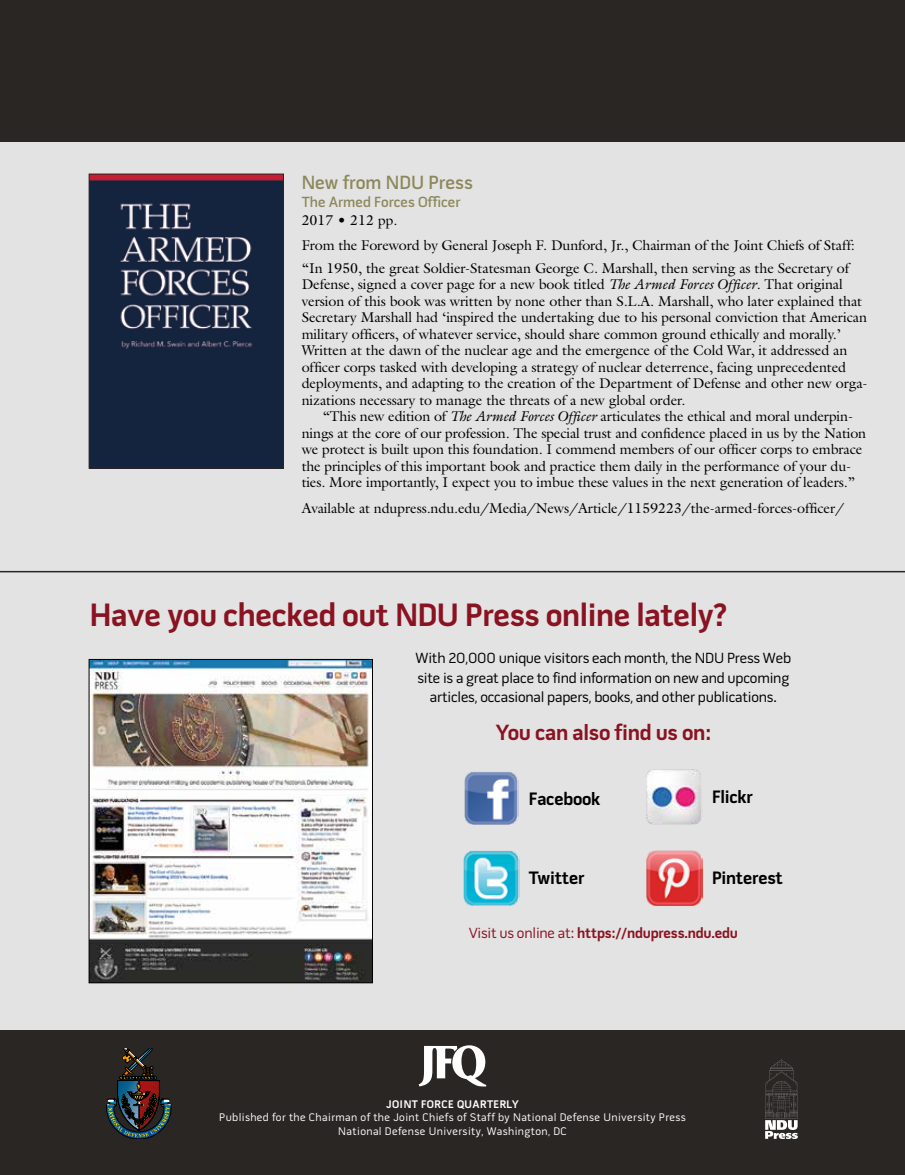
<style>
.page{position:relative;width:905px;height:1175px;background:#fff}
.page>*{position:absolute;margin:0;border:0;box-sizing:border-box;transform-origin:0 0}
.t1{font:700 33px "Pill Gothic 600 mg";letter-spacing:-.01em;color:#891321}
.t2{font:700 22.5px "Pill Gothic 600 mg";letter-spacing:-.01em;color:#891321}
.t3{font:600 19.5px "Pill Gothic 600 mg";color:#8d885b}
.t4{font:700 18.3px "Pill Gothic 600 mg";letter-spacing:-.01em;color:#000}
.t5{font:15px/19.5px "Pill Gothic 600 mg";letter-spacing:-.01em;color:#000;text-align:center}
.t6{font:700 15px "Pill Gothic 600 mg";letter-spacing:-.01em;color:#891321}
.t7{font:600 15px "Pill Gothic 600 mg";color:#8d885b}
.t8{font:14.25px/16.5px "Galliard Std";letter-spacing:-.005em;color:#000}
.t9{font:11.25px/13.5px "Pill Gothic 600 mg";letter-spacing:.035em;color:#fff;text-align:center}
.t10{font:700 11.25px "Pill Gothic 600 mg";letter-spacing:.035em;color:#fff}
.s1{font-style:italic}
.s2{font-weight:400}
</style>
<div class="page">
<div style="left:0;top:118px;width:904px;height:1014px;background:#e4e3e3"></div>
<div style="left:0;top:1030px;width:904px;height:144px;background:#292624"></div>
<div style="left:0;top:0;width:904px;height:141px;background:#292624"></div>
<svg style="left:418px;top:1045px;width:68px;height:41px"></svg>
<hr style="left:107px;top:1138px;width:64px;height:1px;background:#00468f">
<img style="left:107px;top:1048px;width:64px;height:90px">
<svg style="left:765px;top:1059px;width:33px;height:80px"></svg>
<hr style="left:0;top:571px;width:904px;height:1px;background:#292624">
<img style="left:91px;top:661px;width:279px;height:320px">
<div style="left:89px;top:659px;width:283px;height:324px;border:1px solid #000"></div>
<img style="left:464px;top:772px;width:54px;height:53px">
<img style="left:646px;top:769px;width:55px;height:55px">
<img style="left:463px;top:850px;width:56px;height:56px">
<img style="left:646px;top:850px;width:56px;height:56px">
<img style="left:91px;top:176px;width:191px;height:290px">
<div style="left:89px;top:174px;width:195px;height:294px;border:1px solid #292624"></div>
<h3 class="t3" style="left:302px;top:174px;width:173px">New from NDU Press</h3>
<p class="t7" style="left:302px;top:195px;width:160px">The Armed Forces Officer</p>
<p class="t8" style="left:302px;top:207px;width:554px;line-height:25.5px">2017 • 212 pp.<br>From the Foreword by General Joseph F. Dunford, Jr., Chairman of the Joint Chiefs of Staff:</p>
<p class="t8" style="left:302px;top:259px;width:567px">“In 1950, the great Soldier-Statesman George C. Marshall, then serving as the Secretary of Defense, signed a cover page for a new book titled <span class="s1">The Armed Forces Officer</span>. That original version of this book was written by none other than S.L.A. Marshall, who later explained that Secretary Marshall had ‘inspired the undertaking due to his personal conviction that American military officers, of whatever service, should share common ground ethically and morally.’ Written at the dawn of the nuclear age and the emergence of the Cold War, it addressed an officer corps tasked with developing a strategy of nuclear deterrence, facing unprecedented deployments, and adapting to the creation of the Department of Defense and other new orga&shy;nizations necessary to manage the threats of a new global order.</p>
<p class="t8" style="left:302px;top:408px;width:566px;text-indent:21px">“This new edition of <span class="s1">The Armed Forces Officer</span> articulates the ethical and moral underpin&shy;nings at the core of our profession. The special trust and confidence placed in us by the Nation we protect is built upon this foundation. I commend members of our officer corps to embrace the principles of this important book and practice them daily in the performance of your du&shy;ties. More importantly, I expect you to imbue these values in the next generation of leaders.”</p>
<p class="t8" style="left:302px;top:499px;width:544px">Available at ndupress.ndu.edu/Media/News/Article/1159223/the-armed-forces-officer/</p>
<h1 class="t1" style="left:89px;top:601px;width:640px">Have you checked out NDU Press online lately?</h1>
<p class="t5" style="left:415px;top:649px;width:377px">With 20,000 unique visitors each month, the NDU Press Web site is a great place to find information on new and upcoming articles, occasional papers, books, and other publications.</p>
<h2 class="t2" style="left:495px;top:723px;width:217px">You can also find us on:</h2>
<p class="t4" style="left:529px;top:791px;width:73px">Facebook</p>
<p class="t4" style="left:712px;top:789px;width:42px">Flickr</p>
<p class="t4" style="left:529px;top:870px;width:57px">Twitter</p>
<p class="t4" style="left:712px;top:870px;width:72px">Pinterest</p>
<p class="t6" style="left:468px;top:926px;width:271px"><span class="s2">Visit us online at:</span> https://ndupress.ndu.edu</p>
<p class="t10" style="left:386px;top:1099px;width:134px">JOINT FORCE QUARTERLY</p>
<p class="t9" style="left:219px;top:1111px;width:468px">Published for the Chairman of the Joint Chiefs of Staff by National Defense University Press<br>National Defense University, Washington, DC</p>
</div>
